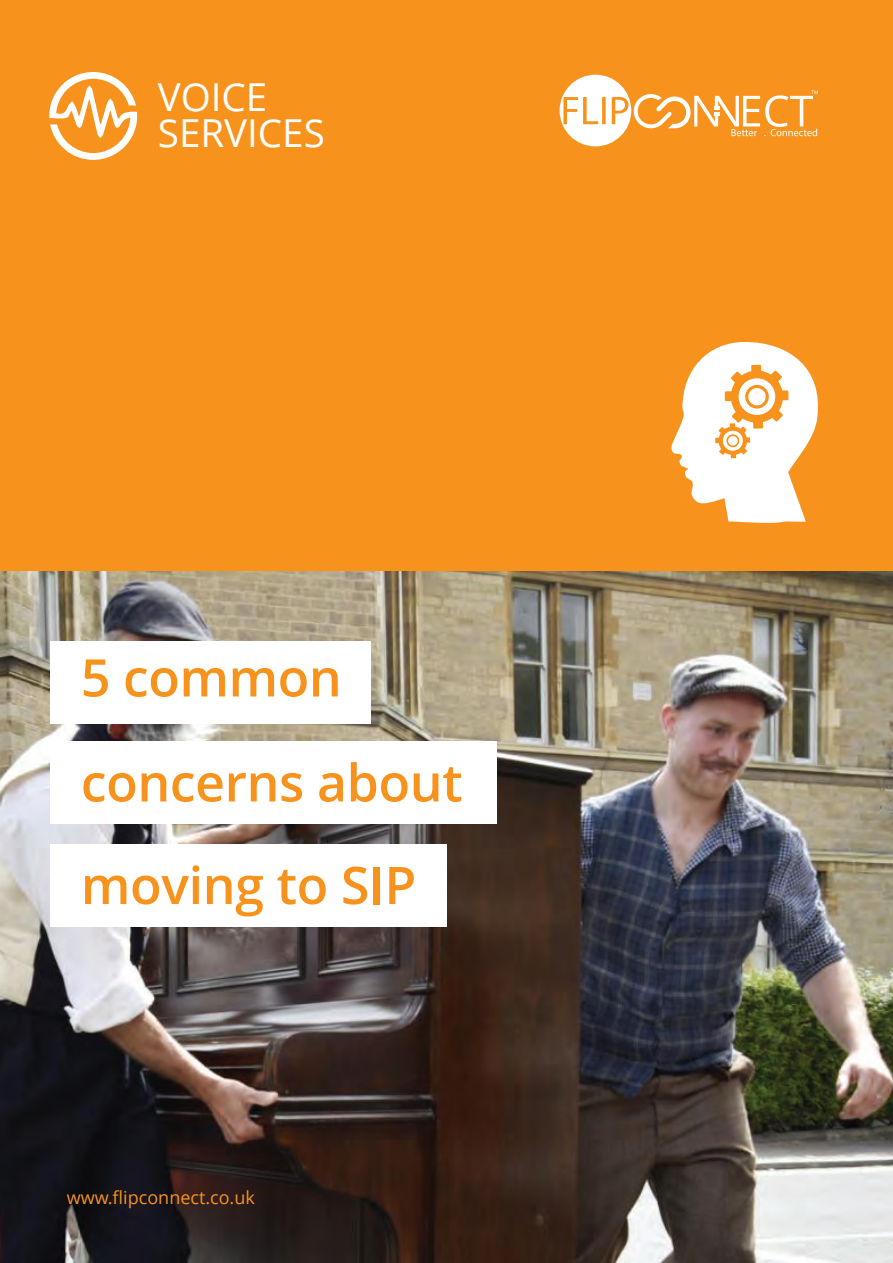
<style>
.page{position:relative;width:893px;height:1263px;background:#fff}
.page>*{position:absolute;margin:0;border:0;box-sizing:border-box;transform-origin:0 0}
.t1{font:600 51.9px "Open Sans";letter-spacing:-.01em;color:#f7931d}
.t2{font:38.55px/36px "Open Sans";color:#fff}
.t3{font:18px "Open Sans";color:#f7931d}
</style>
<div class="page">
<img style="left:0;top:571px;width:893px;height:692px">
<div style="left:0;top:0;width:893px;height:571px;background:#f7931d"></div>
<svg style="left:560px;top:75px;width:258px;height:71px"></svg>
<svg style="left:49px;top:72px;width:88px;height:88px"></svg>
<div style="left:50px;top:642px;width:321px;height:82px;background:#fff"></div>
<div style="left:50px;top:742px;width:446px;height:82px;background:#fff"></div>
<div style="left:50px;top:844px;width:396px;height:82px;background:#fff"></div>
<svg style="left:671px;top:342px;width:147px;height:181px"></svg>
<p class="t2" style="left:158px;top:78px;width:169px">VOICE<br>SERVICES</p>
<p class="t1" style="left:81px;top:642px;width:262px">5 common</p>
<p class="t1" style="left:81px;top:747px;width:383px">concerns about</p>
<p class="t1" style="left:81px;top:850px;width:337px">moving to SIP</p>
<p class="t3" style="left:67px;top:1185px;width:190px">www.flipconnect.co.uk</p>
</div>
